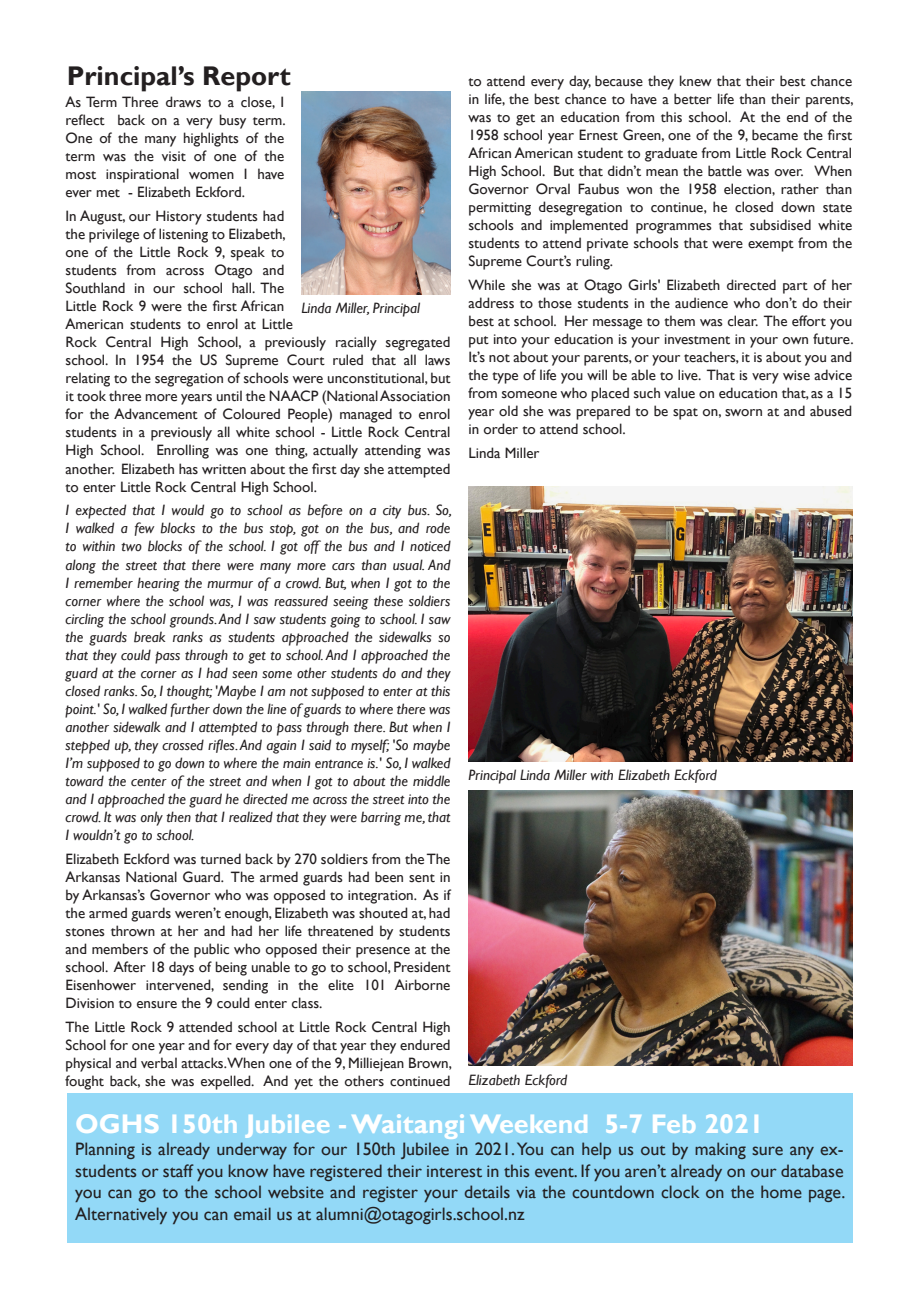
<style>
.page{position:relative;width:919px;height:1289px;background:#fff}
.page>*{position:absolute;margin:0;border:0;box-sizing:border-box;transform-origin:0 0}
.t1{font:700 27px "Gill Sans";color:#fff}
.t2{font:700 27px "Gill Sans";color:#231f20}
.t3{font:18px/21.6px "Gill Sans";color:#231f20;text-align:justify}
.t4{font:15px/18px "Gill Sans";color:#231f20;text-align:justify}
.t5{font:italic 15px/18px "Gill Sans";color:#231f20;text-align:justify}
</style>
<div class="page">
<img style="left:301px;top:91px;width:149px;height:203px">
<img style="left:468px;top:790px;width:384px;height:275px">
<div style="left:67px;top:1093px;width:785px;height:150px;background:#93d9f7"></div>
<img style="left:468px;top:486px;width:384px;height:275px">
<p class="t2" style="left:67px;top:60px;width:225px">Principal’s Report</p>
<p class="t4" style="left:66px;top:94px;width:222px">As Term Three draws to a close, I reflect back on a very busy term.<br>One of the many highlights of the term was the visit of one of the most inspirational women I have ever met - Elizabeth Eckford.</p>
<p class="t4" style="left:66px;top:207px;width:386px;text-align:left">In August, our History students had<br>the privilege of listening to Elizabeth,<br>one of the Little Rock 9, speak to<br>students from across Otago and<br>Southland in our school hall. The<br>Little Rock 9 were the first African<br>American students to enrol at Little<br>Rock Central High School, a previously racially segregated school. In 1954 the US Supreme Court ruled that all laws relating to the segregation of schools were unconstitutional, but it took three more years until the NAACP (National Association for the Advancement of Coloured People) managed to enrol students in a previously all white school - Little Rock Central High School. Enrolling was one thing, actually attending was another. Elizabeth has written about the first day she attempted to enter Little Rock Central High School.</p>
<p class="t5" style="left:66px;top:501px;width:388px">I expected that I would go to school as before on a city bus. So, I walked a few blocks to the bus stop, got on the bus, and rode to within two blocks of the school. I got off the bus and I noticed along the street that there were many more cars than usual. And I remember hearing the murmur of a crowd. But, when I got to the corner where the school was, I was reassured seeing these soldiers circling the school grounds. And I saw students going to school. I saw the guards break ranks as students approached the sidewalks so that they could pass through to get to school. And I approached the guard at the corner as I had seen some other students do and they closed ranks. So, I thought; 'Maybe I am not supposed to enter at this point.' So, I walked further down the line of guards to where there was another sidewalk and I attempted to pass through there. But when I stepped up, they crossed rifles. And again I said to myself; 'So maybe I’m supposed to go down to where the main entrance is.' So, I walked toward the center of the street and when I got to about the middle and I approached the guard he directed me across the street into the crowd. It was only then that I realized that they were barring me, that I wouldn’t go to school.</p>
<p class="t4" style="left:66px;top:849px;width:386px">Elizabeth Eckford was turned back by 270 soldiers from the The Arkansas National Guard. The armed guards had been sent in by Arkansas’s Governor who was opposed to integration. As if the armed guards weren’t enough, Elizabeth was shouted at, had stones thrown at her and had her life threatened by students and members of the public who opposed their presence at the school. After 18 days of being unable to go to school, President Eisenhower intervened, sending in the elite 101 Airborne Division to ensure the 9 could enter class.</p>
<p class="t4" style="left:66px;top:1017px;width:388px">The Little Rock 9 attended school at Little Rock Central High School for one year and for every day of that year they endured physical and verbal attacks.When one of the 9, Milliejean Brown, fought back, she was expelled. And yet the others continued</p>
<p class="t5" style="left:301px;top:299px;width:120px">Linda Miller, Principal</p>
<p class="t4" style="left:468px;top:72px;width:386px">to attend every day, because they knew that their best chance in life, the best chance to have a better life than their parents, was to get an education from this school. At the end of the 1958 school year Ernest Green, one of the 9, became the first African American student to graduate from Little Rock Central High School. But that didn’t mean the battle was over. When Governor Orval Faubus won the 1958 election, rather than permitting desegregation to continue, he closed down state schools and implemented programmes that subsidised white students to attend private schools that were exempt from the Supreme Court’s ruling.</p>
<p class="t4" style="left:468px;top:276px;width:386px">While she was at Otago Girls' Elizabeth directed part of her address to those students in the audience who don’t do their best at school. Her message to them was clear. The effort you put into your education is your investment in your own future.<br>It’s not about your parents, or your teachers, it is about you and the type of life you will be able to live. That is very wise advice from someone who placed such value on education that, as a 15 year old she was prepared to be spat on, sworn at and abused in order to attend school.</p>
<p class="t4" style="left:468px;top:444px;width:73px">Linda Miller</p>
<p class="t5" style="left:468px;top:766px;width:250px">Principal Linda Miller with Elizabeth Eckford</p>
<p class="t5" style="left:468px;top:1071px;width:100px">Elizabeth Eckford</p>
<p class="t1" style="left:75px;top:1107px;width:690px">OGHS 150th Jubilee - Waitangi Weekend 5-7 Feb 2021</p>
<p class="t3" style="left:75px;top:1138px;width:771px">Planning is already underway for our 150th Jubilee in 2021. You can help us out by making sure any ex&shy;students or staff you know have registered their interest in this event. If you aren’t already on our database you can go to the school website and register your details via the countdown clock on the home page.<br>Alternatively you can email us at alumni@otagogirls.school.nz</p>
</div>
